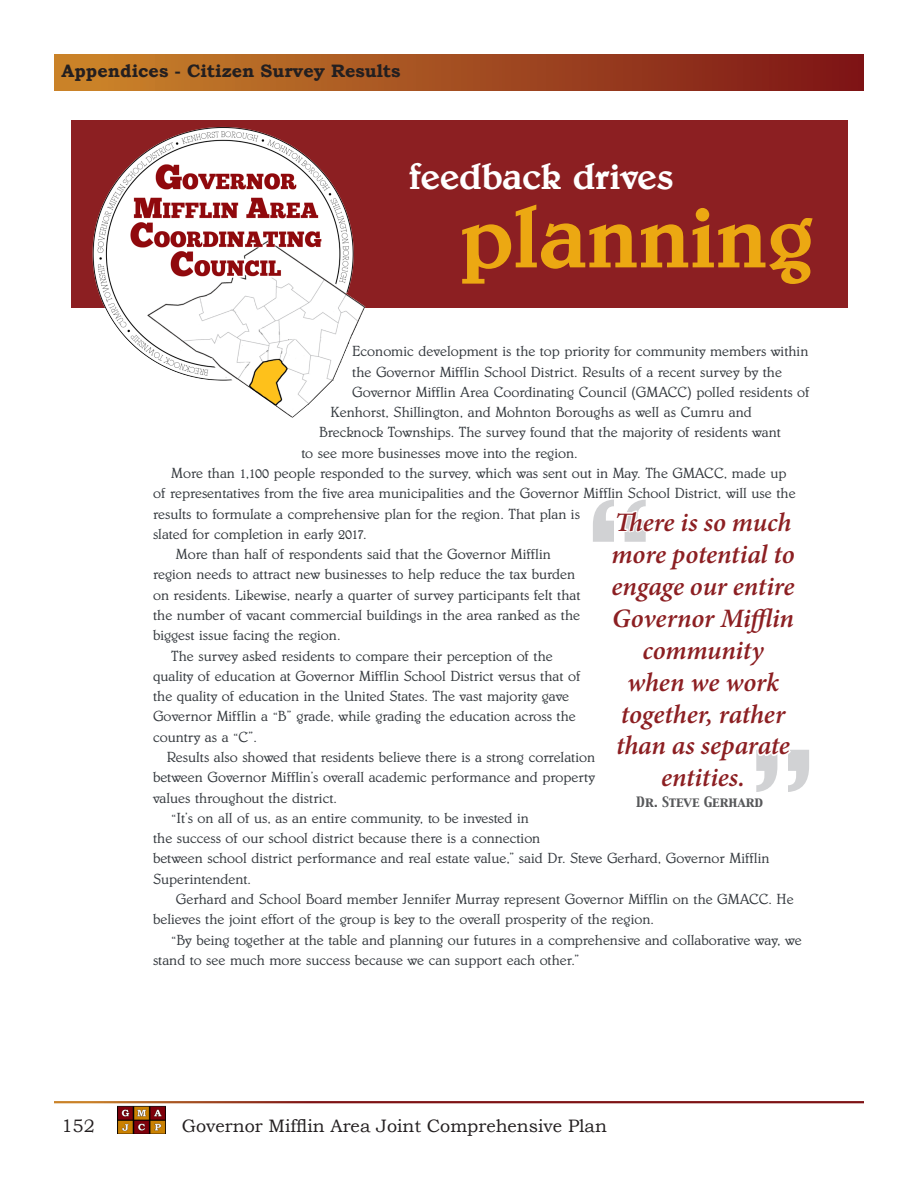
<style>
.page{position:relative;width:918px;height:1188px;background:#fff}
.page>*{position:absolute;margin:0;border:0;box-sizing:border-box;transform-origin:0 0}
.t1{font:126.9px "Capitals";color:#d1d2d4}
.t2{font:700 91.35px "AHJ Belwe";color:#eca812}
.t3{font:700 38.1px "AHJ Belwe";color:#fff}
.t4{font:italic 600 26.7px/32px "Minion Pro";letter-spacing:-.005em;color:#8c1f22;text-align:center}
.t5{font:18px "Bookman Old Style";color:#231f20}
.t6{font:700 18px "Bookman Old Style";color:#231f20}
.t7{font:15.15px "AHJ Belwe";color:#32373c}
.t8{font:12.75px "Capitals";color:#57585a}
</style>
<div class="page">
<div style="left:54px;top:54px;width:810px;height:37px;background:linear-gradient(to right,#cb872b,#7d1517)"></div>
<img style="left:117px;top:1105px;width:48px;height:29px">
<div style="left:71px;top:120px;width:776px;height:187px;background:#8c1f22"></div>
<img style="left:71px;top:127px;width:307px;height:291px">
<p class="t6" style="left:62px;top:58px;width:341px">Appendices - Citizen Survey Results</p>
<h3 class="t3" style="left:409px;top:156px;width:266px">feedback drives</h3>
<h2 class="t2" style="left:460px;top:187px;width:356px">planning</h2>
<p class="t7" style="left:352px;top:343px;width:458px">Economic development is the top priority for community members within</p>
<p class="t7" style="left:352px;top:363px;width:431px">the Governor Mifflin School District. Results of a recent survey by the</p>
<p class="t7" style="left:352px;top:384px;width:459px">Governor Mifflin Area Coordinating Council (GMACC) polled residents of</p>
<p class="t7" style="left:331px;top:404px;width:423px">Kenhorst, Shillington, and Mohnton Boroughs as well as Cumru and</p>
<p class="t7" style="left:319px;top:424px;width:463px">Brecknock Townships. The survey found that the majority of residents want</p>
<p class="t7" style="left:301px;top:445px;width:278px">to see more businesses move into the region.</p>
<p class="t7" style="left:171px;top:465px;width:617px">More than 1,100 people responded to the survey, which was sent out in May. The GMACC, made up</p>
<p class="t7" style="left:153px;top:485px;width:644px">of representatives from the five area municipalities and the Governor Mifflin School District, will use the</p>
<p class="t7" style="left:153px;top:505px;width:428px">results to formulate a comprehensive plan for the region. That plan is</p>
<p class="t7" style="left:153px;top:526px;width:215px">slated for completion in early 2017.</p>
<p class="t7" style="left:176px;top:546px;width:376px">More than half of respondents said that the Governor Mifflin</p>
<p class="t7" style="left:153px;top:566px;width:424px">region needs to attract new businesses to help reduce the tax burden</p>
<p class="t7" style="left:153px;top:587px;width:429px">on residents. Likewise, nearly a quarter of survey participants felt that</p>
<p class="t7" style="left:153px;top:607px;width:429px">the number of vacant commercial buildings in the area ranked as the</p>
<p class="t7" style="left:153px;top:627px;width:189px">biggest issue facing the region.</p>
<p class="t7" style="left:171px;top:647px;width:383px">The survey asked residents to compare their perception of the</p>
<p class="t7" style="left:153px;top:668px;width:429px">quality of education at Governor Mifflin School District versus that of</p>
<p class="t7" style="left:153px;top:688px;width:418px">the quality of education in the United States. The vast majority gave</p>
<p class="t7" style="left:153px;top:708px;width:424px">Governor Mifflin a “B” grade, while grading the education across the</p>
<p class="t7" style="left:153px;top:729px;width:105px">country as a “C”.</p>
<p class="t7" style="left:167px;top:749px;width:430px">Results also showed that residents believe there is a strong correlation</p>
<p class="t7" style="left:153px;top:769px;width:443px">between Governor Mifflin’s overall academic performance and property</p>
<p class="t7" style="left:153px;top:789px;width:185px">values throughout the district.</p>
<p class="t7" style="left:171px;top:810px;width:359px">“It’s on all of us, as an entire community, to be invested in</p>
<p class="t7" style="left:153px;top:830px;width:389px">the success of our school district because there is a connection</p>
<p class="t7" style="left:153px;top:850px;width:618px">between school district performance and real estate value,” said Dr. Steve Gerhard, Governor Mifflin</p>
<p class="t7" style="left:153px;top:871px;width:100px">Superintendent.</p>
<p class="t7" style="left:176px;top:891px;width:619px">Gerhard and School Board member Jennifer Murray represent Governor Mifflin on the GMACC. He</p>
<p class="t7" style="left:153px;top:911px;width:502px">believes the joint effort of the group is key to the overall prosperity of the region.</p>
<p class="t7" style="left:171px;top:931px;width:632px">“By being together at the table and planning our futures in a comprehensive and collaborative way, we</p>
<p class="t7" style="left:153px;top:952px;width:428px">stand to see much more success because we can support each other.”</p>
<h1 class="t1" style="left:582px;top:468px;width:75px">“</h1>
<h3 class="t4" style="left:612px;top:506px;width:185px">There is so much more potential to engage our entire<br>Governor Mifflin community when we work together, rather than as separate entities.</h3>
<p class="t8" style="left:636px;top:793px;width:128px">Dr. Steve Gerhard</p>
<h1 class="t1" style="left:820px;top:824px;width:75px;rotate:-180deg">“</h1>
<p class="t5" style="left:62px;top:1114px;width:35px">152</p>
<p class="t5" style="left:182px;top:1114px;width:427px">Governor Mifflin Area Joint Comprehensive Plan</p>
</div>
